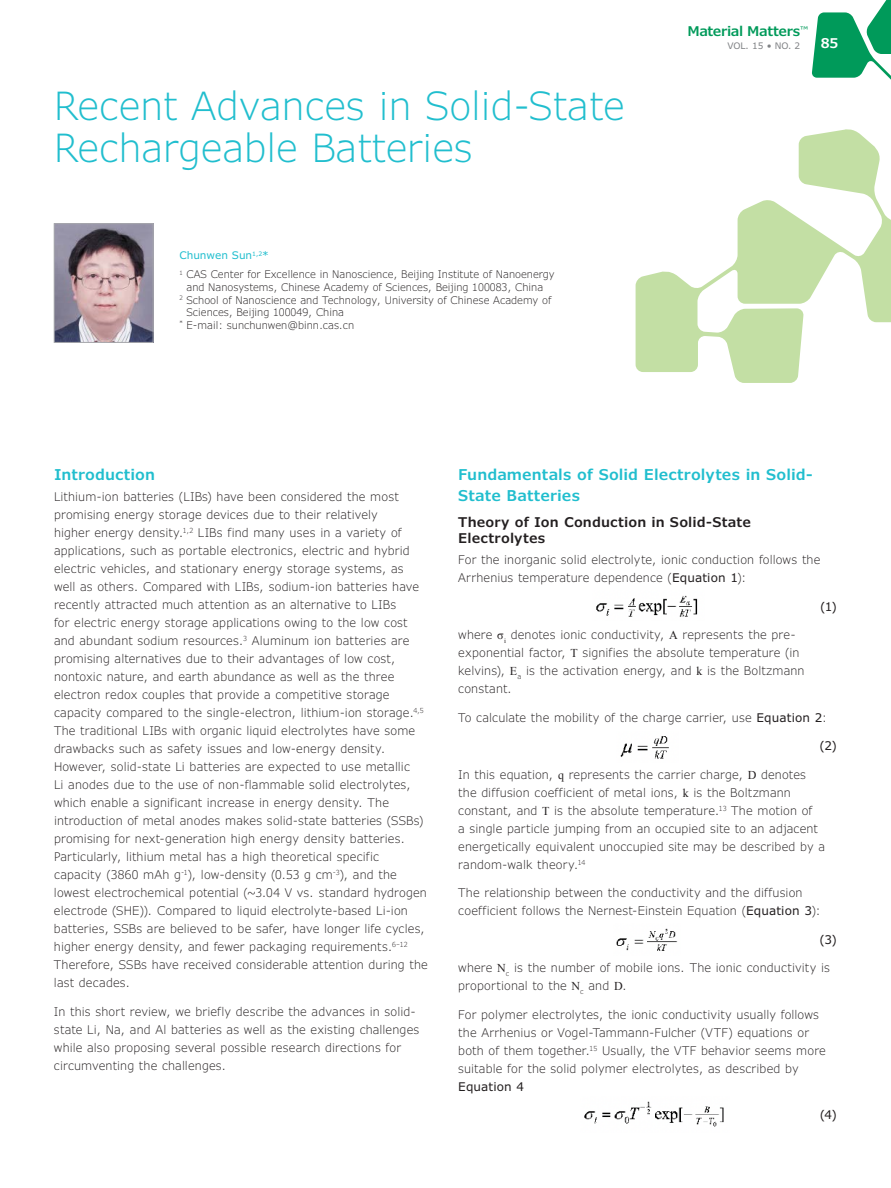
<style>
.page{position:relative;width:891px;height:1188px;background:#fff}
.page>*{position:absolute;margin:0;border:0;box-sizing:border-box;transform-origin:0 0}
.t1{font:300 39px/42px "Verdana Pro";color:#21bece}
.t2{font:600 15px/21px "Verdana Pro";letter-spacing:.005em;color:#21bece}
.t3{font:600 13.5px/16.5px "Verdana Pro";letter-spacing:.01em;color:#231f20}
.t4{font:600 13.5px "Verdana Pro";letter-spacing:-.025em;color:#009a5a}
.t5{font:600 13.5px "Verdana Pro";color:#fff}
.t6{font:300 12px/18px "Verdana Pro";letter-spacing:.01em;color:#231f20}
.t7{font:12px "Verdana Pro";letter-spacing:.01em;color:#231f20}
.t8{font:300 10.5px/19.4px "Verdana Pro";color:#231f20}
.t9{font:9px "Verdana Pro";color:#808285}
.t10{font:9px "Verdana Pro";color:#009a5a}
.s1{font-weight:400;color:#21bece}
.s2{font-weight:400}
.s3{font-family:"Times New Roman";font-weight:400}
</style>
<div class="page">
<svg style="left:812px;top:0;width:79px;height:80px"></svg>
<img style="left:56px;top:226px;width:95px;height:115px">
<div style="left:54px;top:224px;width:99px;height:119px;border:1px solid #a8a9ad"></div>
<svg style="left:636px;top:129px;width:255px;height:254px"></svg>
<img style="left:596px;top:595px;width:102px;height:22px">
<img style="left:616px;top:928px;width:62px;height:23px">
<img style="left:620px;top:736px;width:49px;height:23px">
<img style="left:584px;top:1101px;width:140px;height:26px">
<h1 class="t1" style="left:54px;top:85px;width:572px">Recent Advances in Solid-State<br>Rechargeable Batteries</h1>
<p class="t8" style="left:179px;top:246px;width:377px"><span class="s1">Chunwen Sun</span><sup>1,2</sup><span class="s1">*<br></span><sup>1</sup> CAS Center for Excellence in Nanoscience, Beijing Institute of Nanoenergy</p>
<p class="t8" style="left:187px;top:278px;width:358px">and Nanosystems, Chinese Academy of Sciences, Beijing 100083, China</p>
<p class="t8" style="left:179px;top:290px;width:374px"><sup>2</sup> School of Nanoscience and Technology, University of Chinese Academy of</p>
<p class="t8" style="left:187px;top:303px;width:159px">Sciences, Beijing 100049, China</p>
<p class="t8" style="left:179px;top:315px;width:176px"><sup>*</sup> E-mail: sunchunwen@binn.cas.cn</p>
<p class="t4" style="left:687px;top:23px;width:114px">Material Matters</p>
<p class="t9" style="left:727px;top:40px;width:74px">VOL. 15 • NO. 2</p>
<p class="t10" style="left:800px;top:24px;width:10px">™</p>
<p class="t5" style="left:821px;top:35px;width:19px">85</p>
<p class="t2" style="left:54px;top:464px;width:103px">Introduction</p>
<p class="t6" style="left:54px;top:488px;width:375px">Lithium-ion batteries (LIBs) have been considered the most promising energy storage devices due to their relatively<br>higher energy density.<sup>1,2</sup> LIBs find many uses in a variety of applications, such as portable electronics, electric and hybrid electric vehicles, and stationary energy storage systems, as well as others. Compared with LIBs, sodium-ion batteries have recently attracted much attention as an alternative to LIBs<br>for electric energy storage applications owing to the low cost and abundant sodium resources.<sup>3</sup> Aluminum ion batteries are promising alternatives due to their advantages of low cost, nontoxic nature, and earth abundance as well as the three electron redox couples that provide a competitive storage capacity compared to the single-electron, lithium-ion storage.<sup>4,5<br></sup>The traditional LIBs with organic liquid electrolytes have some drawbacks such as safety issues and low-energy density.<br>However, solid-state Li batteries are expected to use metallic<br>Li anodes due to the use of non-flammable solid electrolytes, which enable a significant increase in energy density. The introduction of metal anodes makes solid-state batteries (SSBs) promising for next-generation high energy density batteries.<br>Particularly, lithium metal has a high theoretical specific capacity (3860 mAh g<sup>-1</sup>), low-density (0.53 g cm<sup>-3</sup>), and the lowest electrochemical potential (~3.04 V vs. standard hydrogen electrode (SHE)). Compared to liquid electrolyte-based Li-ion batteries, SSBs are believed to be safer, have longer life cycles, higher energy density, and fewer packaging requirements.<sup>6–12<br></sup>Therefore, SSBs have received considerable attention during the last decades.</p>
<p class="t6" style="left:54px;top:1003px;width:367px">In this short review, we briefly describe the advances in solid&shy;state Li, Na, and Al batteries as well as the existing challenges while also proposing several possible research directions for circumventing the challenges.</p>
<p class="t2" style="left:458px;top:464px;width:356px">Fundamentals of Solid Electrolytes in Solid-<br>State Batteries</p>
<p class="t3" style="left:458px;top:514px;width:294px">Theory of Ion Conduction in Solid-State<br>Electrolytes</p>
<p class="t6" style="left:458px;top:551px;width:364px">For the inorganic solid electrolyte, ionic conduction follows the<br>Arrhenius temperature dependence (<span class="s2">Equation 1</span>):</p>
<p class="t7" style="left:820px;top:599px;width:18px">(1)</p>
<p class="t6" style="left:458px;top:626px;width:348px">where <span class="s3">σ</span><sub>i</sub> denotes ionic conductivity, <span class="s3">A</span> represents the pre&shy;exponential factor, <span class="s3">T</span> signifies the absolute temperature (in kelvins), <span class="s3">E</span><sub>a</sub> is the activation energy, and <span class="s3">k</span> is the Boltzmann constant.</p>
<p class="t6" style="left:458px;top:709px;width:370px">To calculate the mobility of the charge carrier, use <span class="s2">Equation 2</span>:</p>
<p class="t7" style="left:819px;top:738px;width:19px">(2)</p>
<p class="t6" style="left:458px;top:766px;width:368px">In this equation, <span class="s3">q</span> represents the carrier charge, <span class="s3">D</span> denotes the diffusion coefficient of metal ions, <span class="s3">k</span> is the Boltzmann constant, and <span class="s3">T</span> is the absolute temperature.<sup>13</sup> The motion of<br>a single particle jumping from an occupied site to an adjacent energetically equivalent unoccupied site may be described by a random-walk theory.<sup>14</sup></p>
<p class="t6" style="left:458px;top:884px;width:364px">The relationship between the conductivity and the diffusion coefficient follows the Nernest-Einstein Equation (<span class="s2">Equation 3</span>):</p>
<p class="t7" style="left:819px;top:932px;width:19px">(3)</p>
<p class="t6" style="left:458px;top:959px;width:373px">where <span class="s3">N</span><sub>c</sub> is the number of mobile ions. The ionic conductivity is proportional to the <span class="s3">N</span><sub>c</sub> and <span class="s3">D</span>.</p>
<p class="t6" style="left:458px;top:1006px;width:369px">For polymer electrolytes, the ionic conductivity usually follows the Arrhenius or Vogel-Tammann-Fulcher (VTF) equations or both of them together.<sup>15</sup> Usually, the VTF behavior seems more suitable for the solid polymer electrolytes, as described by</p>
<p class="t7" style="left:458px;top:1079px;width:67px">Equation 4</p>
<p class="t7" style="left:820px;top:1107px;width:19px">(4)</p>
</div>
